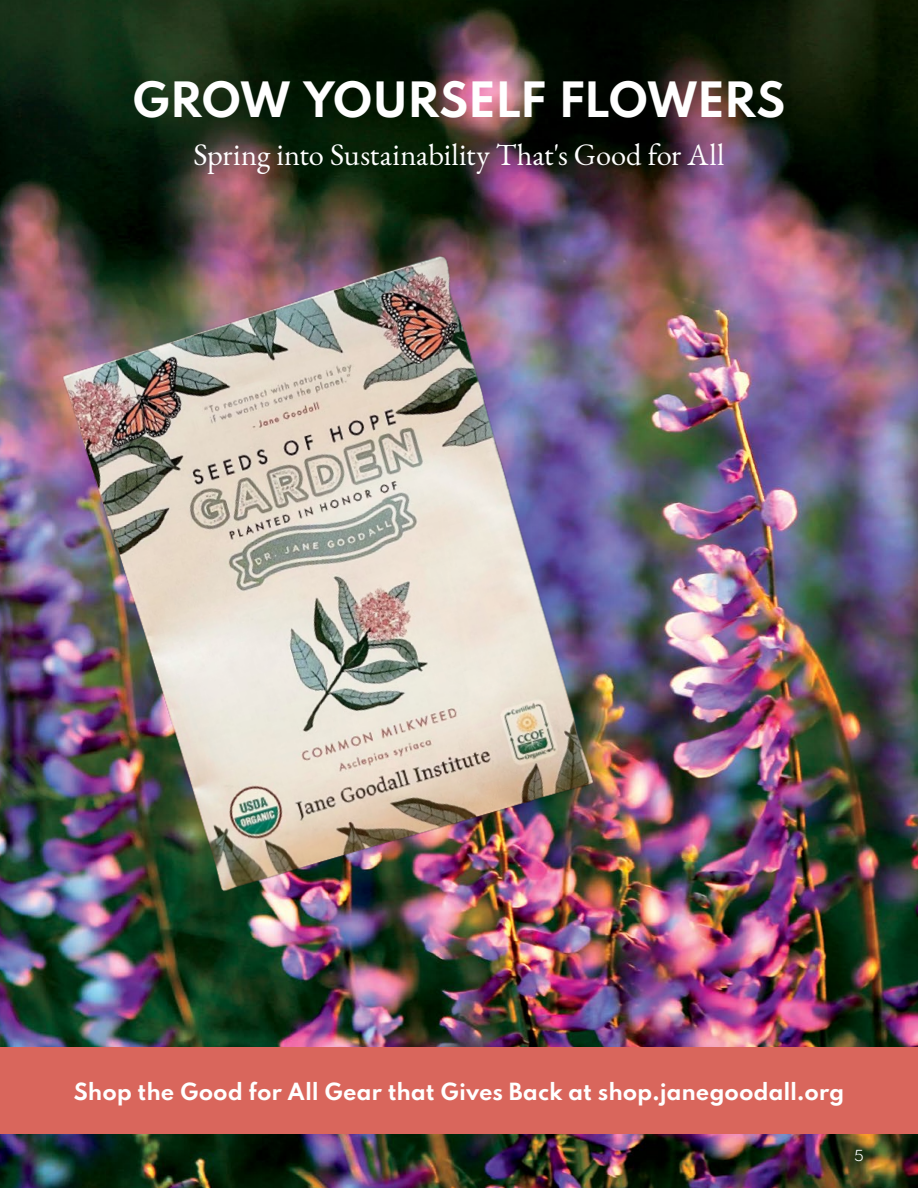
<style>
.page{position:relative;width:918px;height:1188px;background:#fff}
.page>*{position:absolute;margin:0;border:0;box-sizing:border-box;transform-origin:0 0}
.t1{font:700 43.2px "Spartan";letter-spacing:-.025em;color:#fff}
.t2{font:30.45px "EB Garamond";color:#fff}
.t3{font:700 21px "Spartan";letter-spacing:-.01em;color:#fff}
.t4{font:13.5px "Spartan";color:#fff}
</style>
<div class="page">
<img style="left:0;top:0;width:918px;height:1188px">
<img style="left:54px;top:249px;width:552px;height:667px">
<div style="left:0;top:1047px;width:918px;height:87px;background:#d9665c"></div>
<h1 class="t1" style="left:132px;top:67px;width:655px">GROW YOURSELF FLOWERS</h1>
<h2 class="t2" style="left:193px;top:135px;width:533px">Spring into Sustainability That's Good for All</h2>
<p class="t3" style="left:74px;top:1075px;width:772px">Shop the Good for All Gear that Gives Back at shop.janegoodall.org</p>
<p class="t4" style="left:854px;top:1145px;width:11px">5</p>
</div>
